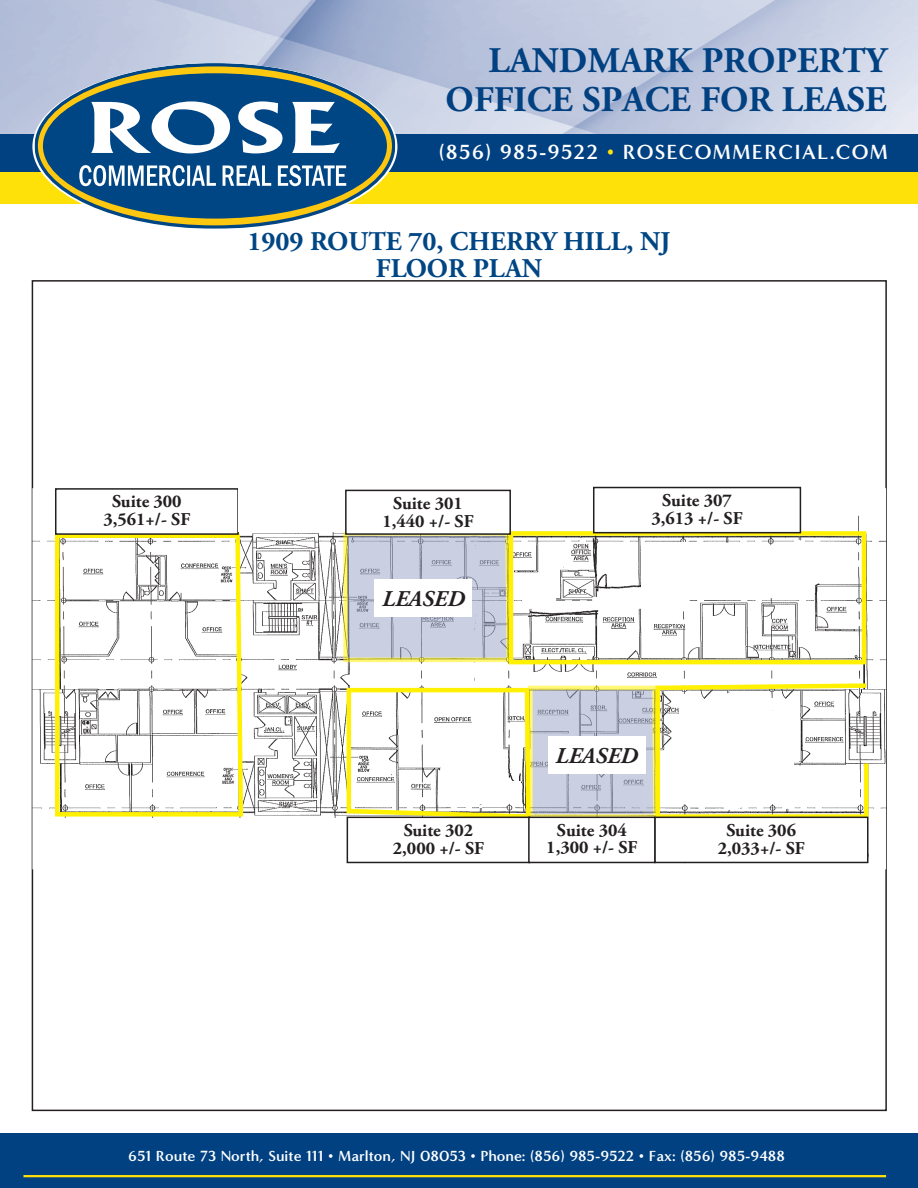
<style>
.page{position:relative;width:918px;height:1188px;background:#fff}
.page>*{position:absolute;margin:0;border:0;box-sizing:border-box;transform-origin:0 0}
.t1{font:700 36px "Adobe Garamond Pro";color:#014181}
.t2{font:700 27px "Adobe Garamond Pro";color:#004684}
.t3{font:italic 700 22.5px "Adobe Garamond Pro";color:#231f20}
.t4{font:700 21px "Minerva Modern";letter-spacing:.05em;color:#fff}
.t5{font:700 18px/17.5px "Adobe Garamond Pro";color:#231f20;text-align:center}
.t6{font:700 15px "Minerva Modern";color:#fff}
.s1{color:#ffe10a}
</style>
<div class="page">
<div style="left:0;top:166px;width:918px;height:38px;background:#ffe10a"></div>
<div style="left:0;top:134px;width:918px;height:38px;background:#014181"></div>
<div style="left:0;top:1133px;width:918px;height:55px;background:#014181"></div>
<hr style="left:23px;top:1175px;width:863px;height:2px;background:#ffe10a">
<img style="left:0;top:0;width:918px;height:134px">
<svg style="left:35px;top:63px;width:360px;height:166px"></svg>
<svg style="left:43px;top:73px;width:344px;height:146px;fill:#004684"></svg>
<svg style="left:91px;top:101px;width:249px;height:52px"></svg>
<svg style="left:79px;top:165px;width:267px;height:21px"></svg>
<img style="left:32px;top:488px;width:854px;height:381px">
<svg style="left:53px;top:531px;width:192px;height:288px"></svg>
<svg style="left:342px;top:532px;width:164px;height:132px"></svg>
<svg style="left:506px;top:529px;width:362px;height:138px"></svg>
<svg style="left:344px;top:681px;width:527px;height:140px"></svg>
<div style="left:594px;top:488px;width:206px;height:45px;background:#fff"></div>
<div style="left:593px;top:487px;width:208px;height:46px;border:2px solid #231f20"></div>
<div style="left:655px;top:817px;width:213px;height:45px;background:#fff"></div>
<div style="left:654px;top:817px;width:214px;height:46px;border:2px solid #231f20"></div>
<div style="left:347px;top:817px;width:183px;height:45px;background:#fff"></div>
<div style="left:347px;top:817px;width:183px;height:46px;border:2px solid #231f20"></div>
<div style="left:56px;top:489px;width:182px;height:45px;background:#fff"></div>
<div style="left:55px;top:488px;width:184px;height:47px;border:2px solid #231f20"></div>
<div style="left:346px;top:490px;width:164px;height:44px;background:#fff"></div>
<div style="left:345px;top:490px;width:166px;height:45px;border:2px solid #231f20"></div>
<div style="left:548px;top:736px;width:97px;height:38px;background:#fff"></div>
<div style="left:375px;top:579px;width:97px;height:38px;background:#fff"></div>
<div style="left:529px;top:817px;width:126px;height:45px;background:#fff"></div>
<div style="left:528px;top:817px;width:128px;height:46px;border:2px solid #231f20"></div>
<div style="left:239px;top:488px;width:106px;height:44px;background:#fff"></div>
<div style="left:56px;top:818px;width:287px;height:51px;background:#fff"></div>
<div style="left:678px;top:721px;width:115px;height:83px;background:#fff"></div>
<div style="left:664px;top:759px;width:14px;height:45px;background:#fff"></div>
<div style="left:443px;top:755px;width:63px;height:49px;background:#fff"></div>
<div style="left:506px;top:781px;width:15px;height:10px;background:#fff"></div>
<div style="left:641px;top:547px;width:164px;height:51px;background:#fff"></div>
<p class="t1" style="left:488px;top:40px;width:400px">LANDMARK PROPERTY</p>
<p class="t1" style="left:446px;top:79px;width:442px">OFFICE SPACE FOR LEASE</p>
<p class="t4" style="left:439px;top:139px;width:451px">(856) 985-9522 <span class="s1">•</span> ROSECOMMERCIAL.COM</p>
<p class="t2" style="left:247px;top:225px;width:425px">1909 ROUTE 70, CHERRY HILL, NJ</p>
<p class="t2" style="left:376px;top:252px;width:168px">FLOOR PLAN</p>
<p class="t5" style="left:112px;top:493px;width:71px">Suite 300</p>
<p class="t5" style="left:104px;top:511px;width:88px">3,561+/- SF</p>
<p class="t5" style="left:393px;top:495px;width:71px">Suite 301</p>
<p class="t5" style="left:382px;top:513px;width:93px">1,440 +/- SF</p>
<p class="t3" style="left:382px;top:585px;width:84px">LEASED</p>
<p class="t5" style="left:404px;top:821px;width:71px">Suite 302</p>
<p class="t5" style="left:393px;top:839px;width:93px">2,000 +/- SF</p>
<p class="t5" style="left:662px;top:492px;width:71px">Suite 307</p>
<p class="t5" style="left:652px;top:510px;width:93px">3,613 +/- SF</p>
<p class="t3" style="left:555px;top:742px;width:84px">LEASED</p>
<p class="t5" style="left:546px;top:821px;width:93px">Suite 304<br>1,300 +/- SF</p>
<p class="t5" style="left:727px;top:821px;width:71px">Suite 306</p>
<p class="t5" style="left:718px;top:839px;width:88px">2,033+/- SF</p>
<p class="t6" style="left:128px;top:1147px;width:658px">651 Route 73 North, Suite 111 • Marlton, NJ 08053 • Phone: (856) 985-9522 • Fax: (856) 985-9488</p>
</div>
